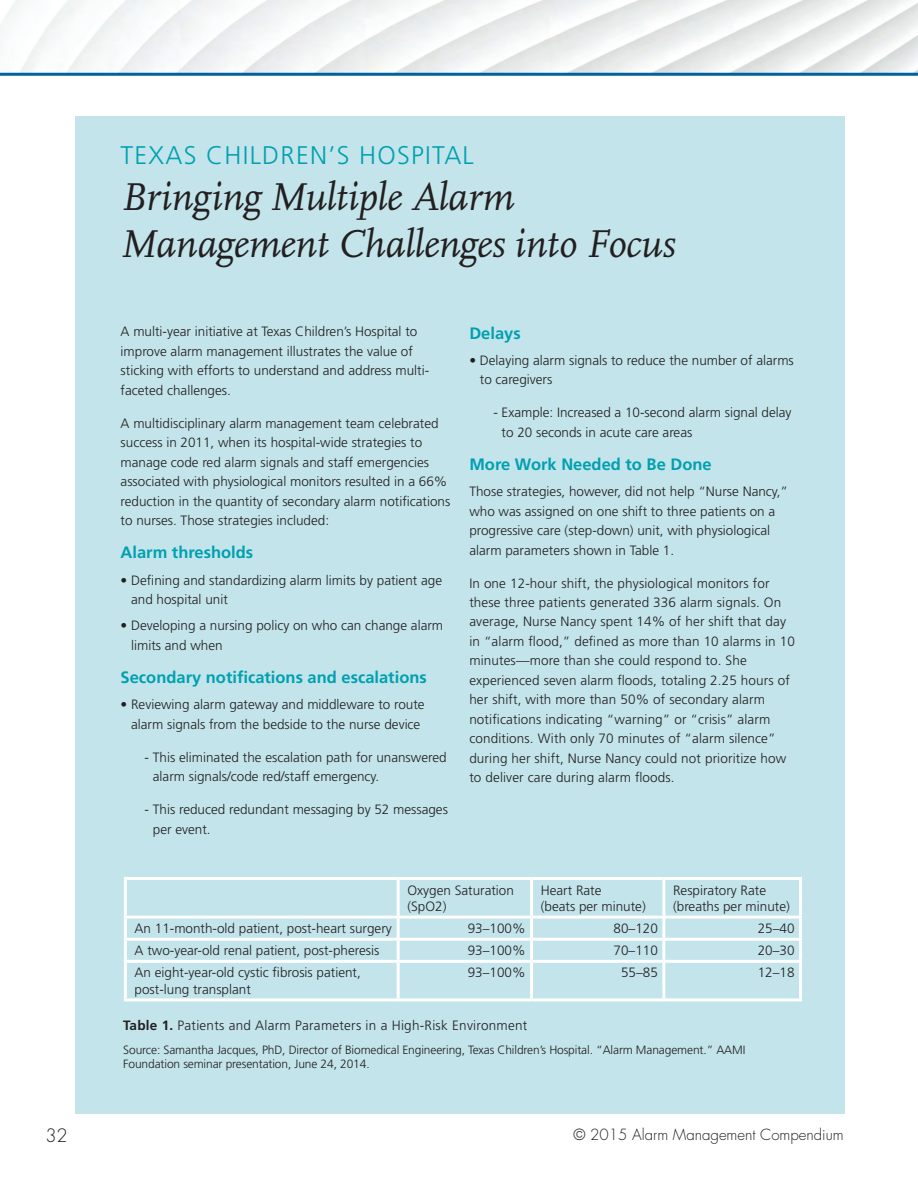
<style>
.page{position:relative;width:918px;height:1188px;background:#fff}
.page>*{position:absolute;margin:0;border:0;box-sizing:border-box;transform-origin:0 0}
.Eyebrow_2{font:italic 40.5px/46.5px "Scala OT";letter-spacing:-.01em;color:#231f20}
.BIT_body_text_first{font:300 25.5px "Frutiger";letter-spacing:.05em;color:#00a0b0}
.t1{font:300 18px "Futura Std";color:#231f20}
.BIT_body_text_first-2{font:700 16.5px "Frutiger";color:#00a0b0}
.t2{font:300 15px "Futura Std";color:#231f20}
.BIT_body_text_first-3{font:300 13.5px/19.5px "Frutiger";color:#231f20}
.Table_text{font:300 13.5px/16.5px "Frutiger LT Std";color:#231f20}
.Subhead_light{font:300 13.5px "Frutiger";letter-spacing:.02em;color:#231f20}
.BIT_body_text_first-4{font:300 12px/13.5px "Frutiger";letter-spacing:-.01em;color:#231f20}
.s1{font-weight:700}
</style>
<div class="page">
<img style="left:0;top:0;width:918px;height:73px">
<hr style="left:0;top:73px;width:918px;height:3px;background:#00619e">
<div style="left:76px;top:117px;width:769px;height:997px;background:#c2e4ea"></div>
<hr style="left:124px;top:877px;width:274px;height:3px;background:#fff">
<hr style="left:124px;top:880px;width:3px;height:36px;background:#fff">
<hr style="left:398px;top:877px;width:134px;height:3px;background:#fff">
<hr style="left:397px;top:880px;width:3px;height:36px;background:#fff">
<hr style="left:532px;top:877px;width:132px;height:3px;background:#fff">
<hr style="left:530px;top:880px;width:3px;height:36px;background:#fff">
<hr style="left:664px;top:877px;width:138px;height:3px;background:#fff">
<hr style="left:662px;top:880px;width:3px;height:36px;background:#fff">
<hr style="left:799px;top:880px;width:3px;height:36px;background:#fff">
<hr style="left:124px;top:916px;width:274px;height:3px;background:#fff">
<hr style="left:124px;top:919px;width:3px;height:19px;background:#fff">
<hr style="left:398px;top:916px;width:134px;height:3px;background:#fff">
<hr style="left:397px;top:919px;width:3px;height:19px;background:#fff">
<hr style="left:532px;top:916px;width:132px;height:3px;background:#fff">
<hr style="left:530px;top:919px;width:3px;height:19px;background:#fff">
<hr style="left:664px;top:916px;width:138px;height:3px;background:#fff">
<hr style="left:662px;top:919px;width:3px;height:19px;background:#fff">
<hr style="left:799px;top:919px;width:3px;height:19px;background:#fff">
<hr style="left:124px;top:938px;width:274px;height:3px;background:#fff">
<hr style="left:124px;top:941px;width:3px;height:19px;background:#fff">
<hr style="left:398px;top:938px;width:134px;height:3px;background:#fff">
<hr style="left:397px;top:941px;width:3px;height:19px;background:#fff">
<hr style="left:532px;top:938px;width:132px;height:3px;background:#fff">
<hr style="left:530px;top:941px;width:3px;height:19px;background:#fff">
<hr style="left:664px;top:938px;width:138px;height:3px;background:#fff">
<hr style="left:662px;top:941px;width:3px;height:19px;background:#fff">
<hr style="left:799px;top:941px;width:3px;height:19px;background:#fff">
<hr style="left:124px;top:960px;width:274px;height:3px;background:#fff">
<hr style="left:124px;top:963px;width:3px;height:35px;background:#fff">
<hr style="left:398px;top:960px;width:134px;height:3px;background:#fff">
<hr style="left:397px;top:963px;width:3px;height:35px;background:#fff">
<hr style="left:532px;top:960px;width:132px;height:3px;background:#fff">
<hr style="left:530px;top:963px;width:3px;height:35px;background:#fff">
<hr style="left:664px;top:960px;width:138px;height:3px;background:#fff">
<hr style="left:662px;top:963px;width:3px;height:35px;background:#fff">
<hr style="left:799px;top:963px;width:3px;height:35px;background:#fff">
<hr style="left:124px;top:998px;width:274px;height:3px;background:#fff">
<hr style="left:398px;top:998px;width:134px;height:3px;background:#fff">
<hr style="left:532px;top:998px;width:132px;height:3px;background:#fff">
<hr style="left:664px;top:998px;width:138px;height:3px;background:#fff">
<p class="BIT_body_text_first" style="left:121px;top:141px;width:355px">TEXAS CHILDREN’S HOSPITAL</p>
<p class="Eyebrow_2" style="left:121px;top:175px;width:556px">Bringing Multiple Alarm<br>Management Challenges into Focus</p>
<p class="BIT_body_text_first-3" style="left:121px;top:322px;width:310px">A multi-year initiative at Texas Children’s Hospital to improve alarm management illustrates the value of sticking with efforts to understand and address multi&shy;faceted challenges.</p>
<p class="BIT_body_text_first-3" style="left:121px;top:414px;width:331px">A multidisciplinary alarm management team celebrated success in 2011, when its hospital-wide strategies to manage code red alarm signals and staff emergencies associated with physiological monitors resulted in a 66% reduction in the quantity of secondary alarm notifications to nurses. Those strategies included:</p>
<p class="BIT_body_text_first-2" style="left:121px;top:543px;width:134px">Alarm thresholds</p>
<p class="BIT_body_text_first-3" style="left:131px;top:570px;width:313px;text-indent:-11px">• Defining and standardizing alarm limits by patient age and hospital unit</p>
<p class="BIT_body_text_first-3" style="left:131px;top:616px;width:314px;text-indent:-11px">• Developing a nursing policy on who can change alarm limits and when</p>
<p class="BIT_body_text_first-2" style="left:121px;top:667px;width:308px">Secondary notifications and escalations</p>
<p class="BIT_body_text_first-3" style="left:121px;top:695px;width:306px;text-align:center">• Reviewing alarm gateway and middleware to route alarm signals from the bedside to the nurse device</p>
<p class="BIT_body_text_first-3" style="left:153px;top:747px;width:295px;text-indent:-8px">- This eliminated the escalation path for unanswered alarm signals/code red/staff emergency.</p>
<p class="BIT_body_text_first-3" style="left:153px;top:800px;width:297px;text-indent:-8px">- This reduced redundant messaging by 52 messages per event.</p>
<p class="BIT_body_text_first-2" style="left:469px;top:323px;width:53px">Delays</p>
<p class="BIT_body_text_first-3" style="left:480px;top:351px;width:316px;text-indent:-11px">• Delaying alarm signals to reduce the number of alarms to caregivers</p>
<p class="BIT_body_text_first-3" style="left:502px;top:403px;width:292px;text-indent:-8px">- Example: Increased a 10-second alarm signal delay to 20 seconds in acute care areas</p>
<p class="BIT_body_text_first-2" style="left:469px;top:454px;width:244px">More Work Needed to Be Done</p>
<p class="BIT_body_text_first-3" style="left:469px;top:482px;width:320px">Those strategies, however, did not help “Nurse Nancy,” who was assigned on one shift to three patients on a progressive care (step-down) unit, with physiological alarm parameters shown in Table 1.</p>
<p class="BIT_body_text_first-3" style="left:469px;top:573px;width:327px">In one 12-hour shift, the physiological monitors for these three patients generated 336 alarm signals. On average, Nurse Nancy spent 14% of her shift that day in “alarm flood,” defined as more than 10 alarms in 10 minutes—more than she could respond to. She experienced seven alarm floods, totaling 2.25 hours of her shift, with more than 50% of secondary alarm notifications indicating “warning” or “crisis” alarm conditions. With only 70 minutes of “alarm silence” during her shift, Nurse Nancy could not prioritize how to deliver care during alarm floods.</p>
<p class="Table_text" style="left:407px;top:882px;width:108px">Oxygen Saturation</p>
<p class="Table_text" style="left:407px;top:898px;width:41px">(SpO2)</p>
<p class="Table_text" style="left:541px;top:882px;width:62px">Heart Rate</p>
<p class="Table_text" style="left:541px;top:898px;width:107px">(beats per minute)</p>
<p class="Table_text" style="left:673px;top:882px;width:95px">Respiratory Rate</p>
<p class="Table_text" style="left:673px;top:898px;width:118px">(breaths per minute)</p>
<p class="Table_text" style="left:135px;top:920px;width:259px">An 11-month-old patient, post-heart surgery</p>
<p class="Table_text" style="left:468px;top:920px;width:59px">93–100%</p>
<p class="Table_text" style="left:614px;top:920px;width:46px">80–120</p>
<p class="Table_text" style="left:758px;top:920px;width:38px">25–40</p>
<p class="Table_text" style="left:135px;top:943px;width:246px">A two-year-old renal patient, post-pheresis</p>
<p class="Table_text" style="left:468px;top:943px;width:59px">93–100%</p>
<p class="Table_text" style="left:614px;top:943px;width:46px">70–110</p>
<p class="Table_text" style="left:758px;top:943px;width:38px">20–30</p>
<p class="Table_text" style="left:135px;top:965px;width:228px">An eight-year-old cystic fibrosis patient, post-lung transplant</p>
<p class="Table_text" style="left:468px;top:965px;width:59px">93–100%</p>
<p class="Table_text" style="left:621px;top:965px;width:38px">55–85</p>
<p class="Table_text" style="left:758px;top:965px;width:38px">12–18</p>
<p class="Subhead_light" style="left:123px;top:1017px;width:406px"><span class="s1">Table 1.</span> Patients and Alarm Parameters in a High-Risk Environment</p>
<p class="BIT_body_text_first-4" style="left:123px;top:1043px;width:624px">Source: Samantha Jacques, PhD, Director of Biomedical Engineering, Texas Children’s Hospital. “Alarm Management.” AAMI<br>Foundation seminar presentation, June 24, 2014.</p>
<h3 class="t1" style="left:45px;top:1125px;width:24px">32</h3>
<p class="t2" style="left:574px;top:1125px;width:272px">© 2015 Alarm Management Compendium</p>
</div>
